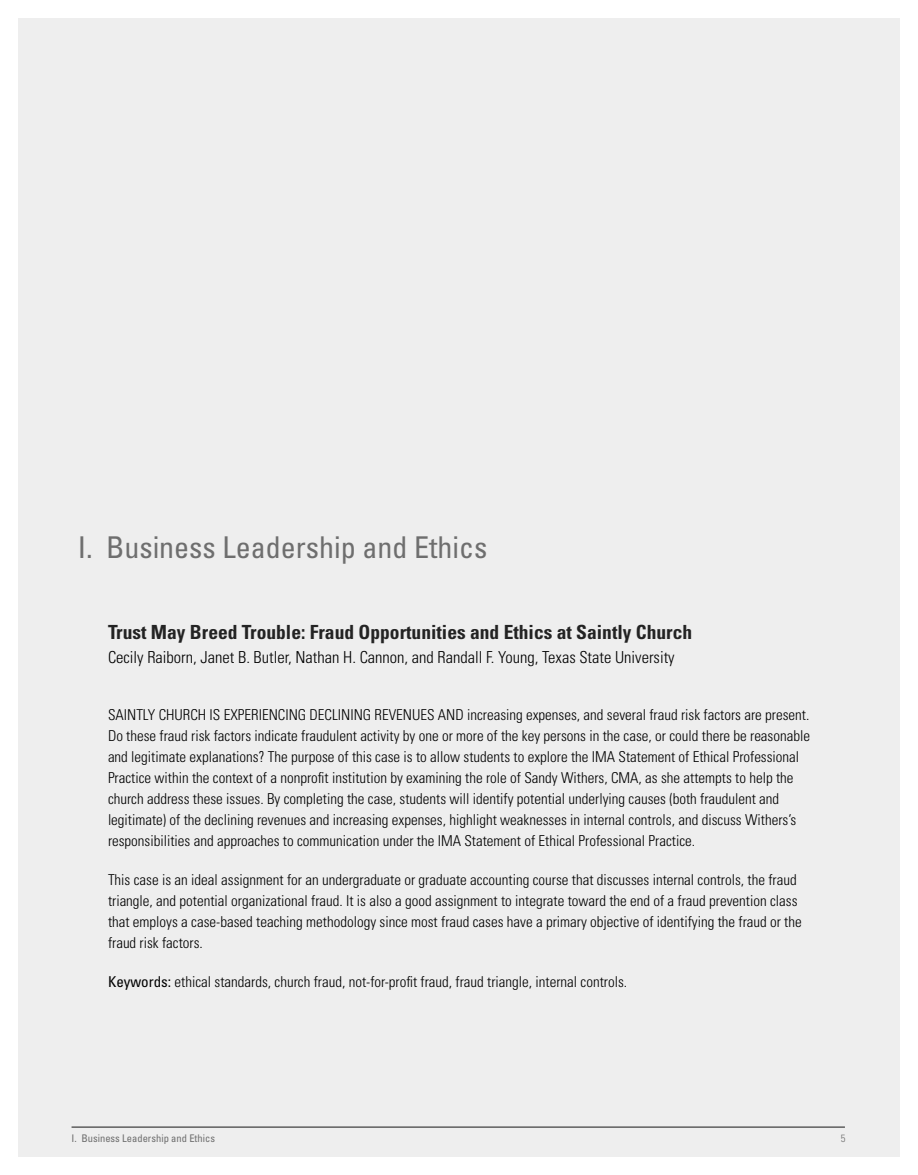
<style>
.page{position:relative;width:918px;height:1175px;background:#fff}
.page>*{position:absolute;margin:0;border:0;box-sizing:border-box;transform-origin:0 0}
.Company_Title__Unive{font:condensed 30px "Univers LT Std";color:#6e6e6e}
.Company_Title__Unive-2{font:700 condensed 19.5px "Univers LT Std";color:#232323}
.Company_Title__Unive-3{font:300 condensed 16.5px "Univers LT Std";color:#000}
.Company_Title__Unive-4{font:300 condensed 15px/21px "Univers LT Std";color:#000}
.Company_Title__Unive-5{font:condensed 10.5px "Univers LT Std";color:#6e6e6e}
.Company_Title__Unive-6{font:300 condensed 10.5px "Univers LT Std";color:#6e6e6e}
.s1{font-weight:400}
</style>
<div class="page">
<div style="left:18px;top:18px;width:882px;height:1139px;background:#eee"></div>
<hr style="left:72px;top:1126px;width:773px;height:1px;background:#161616">
<p class="Company_Title__Unive" style="left:78px;top:536px;width:411px">I. Business Leadership and Ethics</p>
<p class="Company_Title__Unive-2" style="left:108px;top:624px;width:586px">Trust May Breed Trouble: Fraud Opportunities and Ethics at Saintly Church</p>
<p class="Company_Title__Unive-3" style="left:108px;top:650px;width:568px">Cecily Raiborn, Janet B. Butler, Nathan H. Cannon, and Randall F. Young, Texas State University</p>
<p class="Company_Title__Unive-4" style="left:108px;top:705px;width:704px">SAINTLY CHURCH IS EXPERIENCING DECLINING REVENUES AND increasing expenses, and several fraud risk factors are present.<br>Do these fraud risk factors indicate fraudulent activity by one or more of the key persons in the case, or could there be reasonable and legitimate explanations? The purpose of this case is to allow students to explore the IMA Statement of Ethical Professional Practice within the context of a nonprofit institution by examining the role of Sandy Withers, CMA, as she attempts to help the church address these issues. By completing the case, students will identify potential underlying causes (both fraudulent and legitimate) of the declining revenues and increasing expenses, highlight weaknesses in internal controls, and discuss Withers’s responsibilities and approaches to communication under the IMA Statement of Ethical Professional Practice.</p>
<p class="Company_Title__Unive-4" style="left:108px;top:870px;width:695px">This case is an ideal assignment for an undergraduate or graduate accounting course that discusses internal controls, the fraud triangle, and potential organizational fraud. It is also a good assignment to integrate toward the end of a fraud prevention class that employs a case-based teaching methodology since most fraud cases have a primary objective of identifying the fraud or the fraud risk factors.</p>
<p class="Company_Title__Unive-4" style="left:108px;top:972px;width:521px"><span class="s1">Keywords:</span> ethical standards, church fraud, not-for-profit fraud, fraud triangle, internal controls.</p>
<p class="Company_Title__Unive-5" style="left:72px;top:1134px;width:145px">I. Business Leadership and Ethics</p>
<p class="Company_Title__Unive-6" style="left:841px;top:1134px;width:6px">5</p>
</div>
